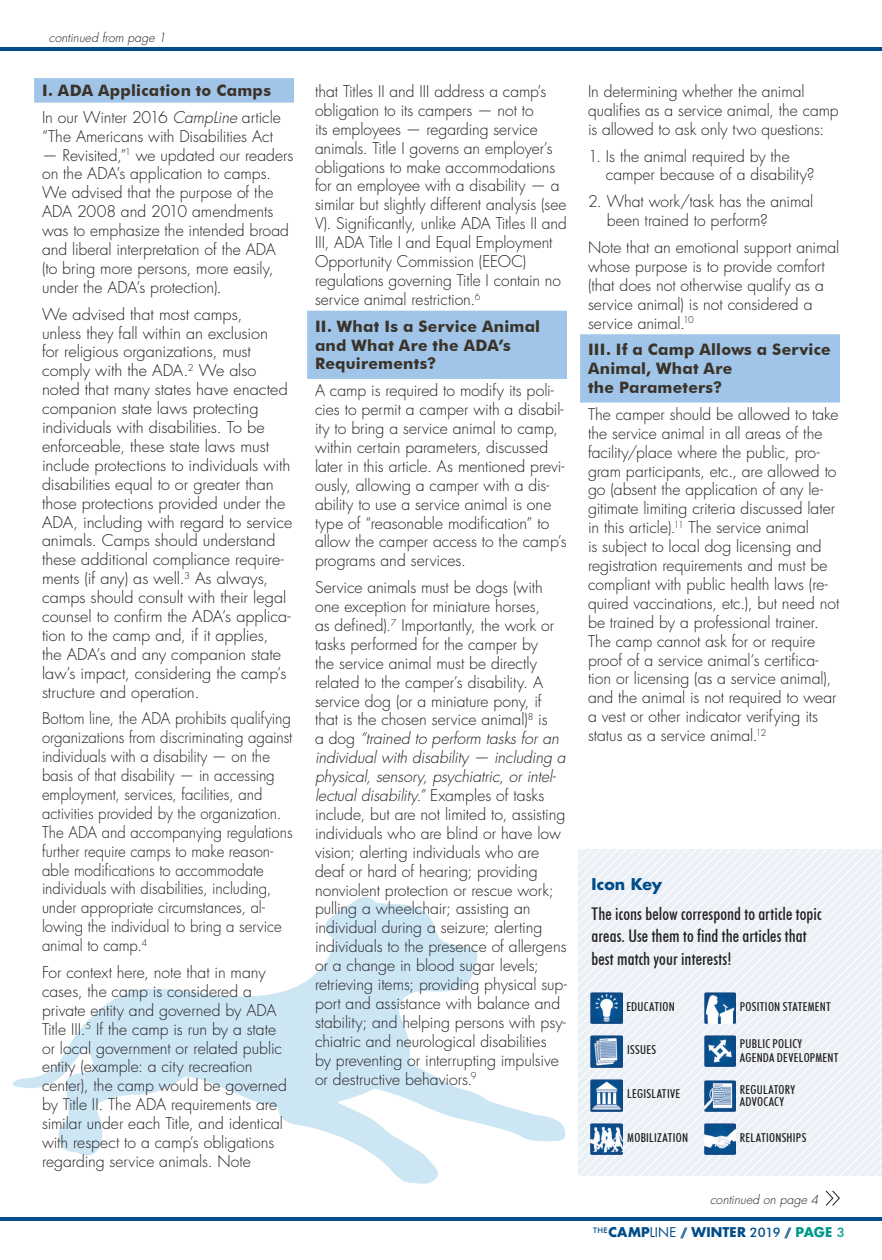
<style>
.page{position:relative;width:882px;height:1260px;background:#fff}
.page>*{position:absolute;margin:0;border:0;box-sizing:border-box;transform-origin:0 0}
.In_This_Issue_--_B_C{font:500 condensed 17.5px/22.8px "Futura BT";letter-spacing:.005em;color:#231f20}
.Bullets{font:300 15.75px/18.9px "Futura Std";letter-spacing:-.005em;color:#231f20}
.Bullets-2{font:300 15.75px/18.9px "Futura Std";letter-spacing:-.005em;color:#231f20;scale:.95 1}
.Bullets-3{font:700 15.75px/18.9px "Futura BT";letter-spacing:.015em;color:#3b332a}
.In_This_Issue_--_A_H{font:700 15.75px "Futura Std";color:#004d89}
.t1{font:700 13.12px "Futura Std";letter-spacing:.015em;color:#004d89}
.In_This_Issue_--_B_C-2{font:500 condensed 12.25px/14px "Futura BT";letter-spacing:.02em;color:#231f20}
.continued_on{font:italic 300 12.25px "Futura Std";letter-spacing:.005em;color:#231f20}
.s1{font-style:italic}
.s2{font-weight:400}
.s3{font-family:"Futura BT";font-weight:500}
.s4{color:#00998b}
.s5{font-family:"Futura BT";font-weight:500;color:#00998b}
</style>
<div class="page">
<hr style="left:0;top:1217px;width:882px;height:4px;background:#004d89">
<hr style="left:0;top:47px;width:882px;height:4px;background:#004d89">
<svg style="left:13px;top:897px;width:552px;height:287px"></svg>
<div style="left:34px;top:78px;width:260px;height:25px;background:#a0c5e8"></div>
<div style="left:307px;top:311px;width:260px;height:68px;background:#a0c5e8"></div>
<div style="left:580px;top:334px;width:260px;height:69px;background:#a0c5e8"></div>
<svg style="left:579px;top:850px;width:303px;height:326px"></svg>
<img style="left:591px;top:992px;width:31px;height:32px">
<img style="left:591px;top:1036px;width:31px;height:31px">
<img style="left:591px;top:1123px;width:31px;height:32px">
<img style="left:704px;top:992px;width:32px;height:32px">
<img style="left:591px;top:1080px;width:31px;height:31px">
<img style="left:704px;top:1035px;width:32px;height:32px">
<img style="left:704px;top:1080px;width:32px;height:32px">
<img style="left:704px;top:1124px;width:32px;height:31px">
<svg style="left:825px;top:1190px;width:15px;height:16px"></svg>
<p class="continued_on" style="left:49px;top:30px;width:119px">continued from page 1</p>
<p class="Bullets-3" style="left:42px;top:81px;width:230px">I. ADA Application to Camps</p>
<p class="Bullets" style="left:42px;top:108px;width:240px">In our Winter 2016 <span class="s1">CampLine</span> article “The Americans with Disabilities Act</p>
<p class="Bullets" style="left:42px;top:146px;width:253px">— Revisited,”<sup>1</sup> we updated our readers on the ADA’s application to camps.<br>We advised that the purpose of the ADA 2008 and 2010 amendments was to emphasize the intended broad and liberal interpretation of the ADA (to bring more persons, more easily, under the ADA’s protection).</p>
<p class="Bullets" style="left:42px;top:305px;width:252px">We advised that most camps,<br>unless they fall within an exclusion<br>for religious organizations, must comply with the ADA.<sup>2</sup> We also noted that many states have enacted companion state laws protecting individuals with disabilities. To be enforceable, these state laws must include protections to individuals with disabilities equal to or greater than those protections provided under the ADA, including with regard to service animals. Camps should understand these additional compliance require&shy;ments (if any) as well.<sup>3</sup> As always, camps should consult with their legal counsel to confirm the ADA’s applica&shy;tion to the camp and, if it applies,<br>the ADA’s and any companion state law’s impact, considering the camp’s structure and operation.</p>
<p class="Bullets-2" style="left:42px;top:710px;width:265px">Bottom line, the ADA prohibits qualifying organizations from discriminating against individuals with a disability — on the basis of that disability — in accessing employment, services, facilities, and activities provided by the organization.<br>The ADA and accompanying regulations further require camps to make reason&shy;able modifications to accommodate individuals with disabilities, including, under appropriate circumstances, al&shy;lowing the individual to bring a service animal to camp.<sup>4</sup></p>
<p class="Bullets" style="left:42px;top:963px;width:246px">For context here, note that in many cases, the camp is considered a private entity and governed by ADA Title III.<sup>5</sup> If the camp is run by a state or local government or related public entity (example: a city recreation center), the camp would be governed by Title II. The ADA requirements are similar under each Title, and identical with respect to a camp’s obligations regarding service animals. Note</p>
<p class="Bullets" style="left:315px;top:82px;width:254px">that Titles II and III address a camp’s obligation to its campers — not to<br>its employees — regarding service animals. Title I governs an employer’s obligations to make accommodations for an employee with a disability — a similar but slightly different analysis (see V). Significantly, unlike ADA Titles II and III, ADA Title I and Equal Employment Opportunity Commission (EEOC) regulations governing Title I contain no service animal restriction.<sup>6</sup></p>
<p class="Bullets-3" style="left:315px;top:317px;width:227px">II. What Is a Service Animal and What Are the ADA’s<br>Requirements?</p>
<p class="Bullets" style="left:315px;top:382px;width:253px">A camp is required to modify its poli&shy;cies to permit a camper with a disabil&shy;ity to bring a service animal to camp, within certain parameters, discussed later in this article. As mentioned previ&shy;ously, allowing a camper with a dis&shy;ability to use a service animal is one type of “reasonable modification” to allow the camper access to the camp’s programs and services.</p>
<p class="Bullets" style="left:315px;top:578px;width:253px">Service animals must be dogs (with one exception for miniature horses,<br>as defined).<sup>7</sup> Importantly, the work or tasks performed for the camper by<br>the service animal must be directly related to the camper’s disability. A service dog (or a miniature pony, if that is the chosen service animal)<sup>8</sup> is<br>a dog <span class="s1">“trained to perform tasks for an individual with disability — including a physical, sensory, psychiatric, or intel&shy;lectual disability.”</span> Examples of tasks include, but are not limited to, assisting individuals who are blind or have low vision; alerting individuals who are deaf or hard of hearing; providing nonviolent protection or rescue work; pulling a wheelchair; assisting an individual during a seizure; alerting individuals to the presence of allergens or a change in blood sugar levels; retrieving items; providing physical sup&shy;port and assistance with balance and stability; and helping persons with psy&shy;chiatric and neurological disabilities<br>by preventing or interrupting impulsive or destructive behaviors.<sup>9</sup></p>
<p class="Bullets" style="left:588px;top:82px;width:252px">In determining whether the animal qualifies as a service animal, the camp is allowed to ask only two questions:</p>
<p class="Bullets" style="left:606px;top:147px;width:210px;text-indent:-18px">1. Is the animal required by the camper because of a disability?</p>
<p class="Bullets" style="left:607px;top:193px;width:208px;text-indent:-19px">2. What work/task has the animal been trained to perform?</p>
<p class="Bullets" style="left:588px;top:238px;width:253px">Note that an emotional support animal whose purpose is to provide comfort (that does not otherwise qualify as a service animal) is not considered a service animal.<sup>10</sup></p>
<p class="Bullets-3" style="left:588px;top:340px;width:244px">III. If a Camp Allows a Service<br>Animal, What Are<br>the Parameters?</p>
<p class="Bullets" style="left:588px;top:405px;width:253px">The camper should be allowed to take the service animal in all areas of the facility/place where the public, pro&shy;gram participants, etc., are allowed to go (absent the application of any le&shy;gitimate limiting criteria discussed later in this article).<sup>11</sup> The service animal<br>is subject to local dog licensing and registration requirements and must be compliant with public health laws (re&shy;quired vaccinations, etc.), but need not be trained by a professional trainer.<br>The camp cannot ask for or require proof of a service animal’s certifica&shy;tion or licensing (as a service animal), and the animal is not required to wear a vest or other indicator verifying its status as a service animal.<sup>12</sup></p>
<p class="In_This_Issue_--_A_H" style="left:592px;top:874px;width:72px">Icon Key</p>
<p class="In_This_Issue_--_B_C" style="left:592px;top:902px;width:232px">The icons below correspond to article topic areas. Use them to find the articles that best match your interests!</p>
<p class="In_This_Issue_--_B_C-2" style="left:626px;top:999px;width:50px">EDUCATION</p>
<p class="In_This_Issue_--_B_C-2" style="left:627px;top:1043px;width:31px">ISSUES</p>
<p class="In_This_Issue_--_B_C-2" style="left:740px;top:999px;width:93px">POSITION STATEMENT</p>
<p class="In_This_Issue_--_B_C-2" style="left:740px;top:1037px;width:100px">PUBLIC POLICY<br>AGENDA DEVELOPMENT</p>
<p class="In_This_Issue_--_B_C-2" style="left:740px;top:1083px;width:57px;line-height:12.2px">REGULATORY<br>ADVOCACY</p>
<p class="In_This_Issue_--_B_C-2" style="left:740px;top:1131px;width:68px">RELATIONSHIPS</p>
<p class="In_This_Issue_--_B_C-2" style="left:627px;top:1087px;width:54px">LEGISLATIVE</p>
<p class="In_This_Issue_--_B_C-2" style="left:627px;top:1131px;width:62px">MOBILIZATION</p>
<p class="continued_on" style="left:710px;top:1192px;width:110px">continued on page 4</p>
<p class="t1" style="left:593px;top:1224px;width:253px"><sup>THE</sup>CAMP<span class="s2">LINE</span> <span class="s3">//</span> WINTER <span class="s3">2019 //</span> <span class="s4">PAGE</span> <span class="s5">3</span></p>
</div>
